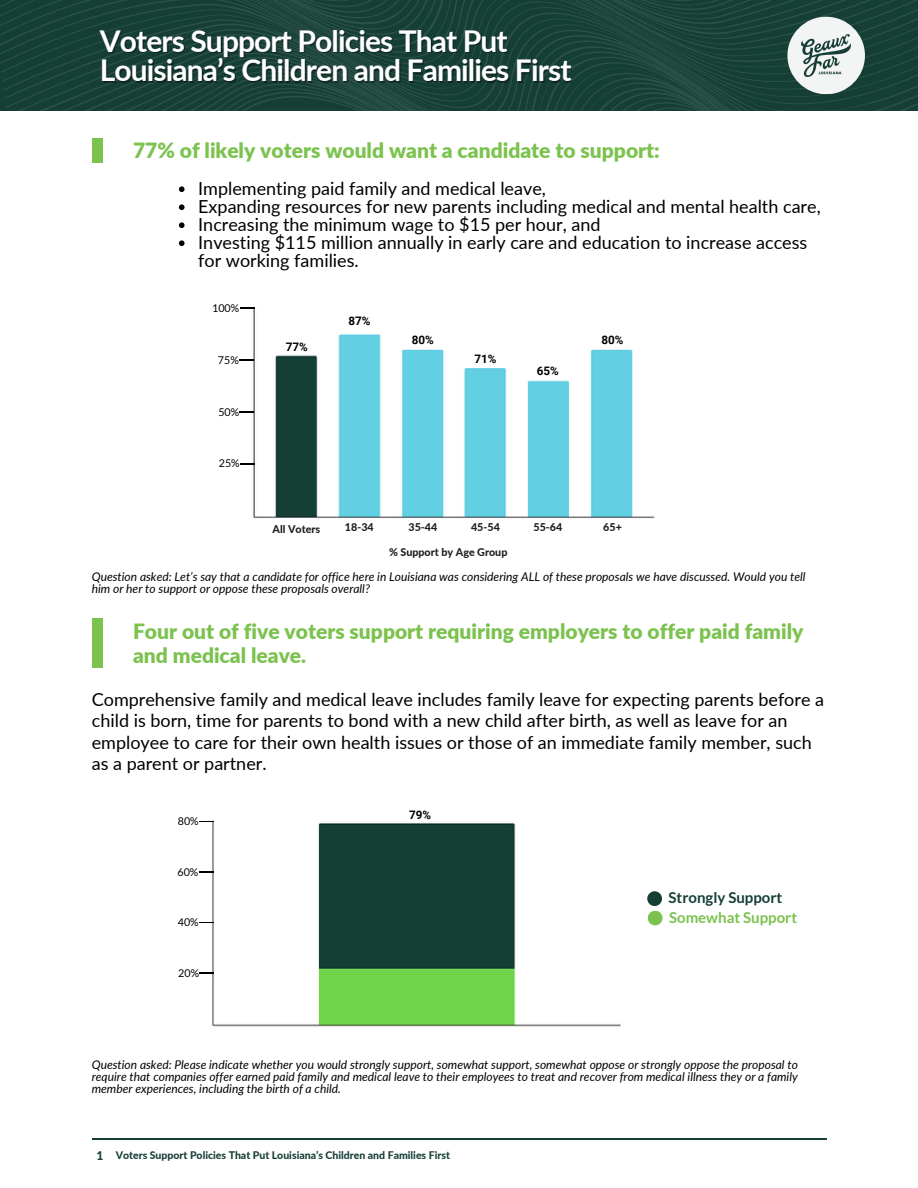
<style>
.page{position:relative;width:918px;height:1188px;background:#fff}
.page>*{position:absolute;margin:0;border:0;box-sizing:border-box;transform-origin:0 0}
.t1{font:700 30px "Lato";letter-spacing:-.03em;color:#fff}
.t2{font:900 21px/24.8px "Lato";color:#7bc24e}
.t3{font:18px/21.3px "Lato";color:#000}
.t4{font:700 15px "Lato";color:#7bc24e}
.t5{font:700 15px "Lato";color:#153e35}
.t6{font:italic 12px/12px "Lato";color:#000}
.t7{font:800 12px "Lato";color:#153e35}
.t8{font:700 11.7px "Roboto";color:#000}
.t9{font:800 10.65px "Lato";color:#1f1f1f}
.t10{font:10.65px "Lato";color:#000}
.t11{font:800 10.5px "Lato";color:#153e35}
</style>
<div class="page">
<div style="left:92px;top:138px;width:11px;height:25px;background:#7bc24e"></div>
<div style="left:92px;top:618px;width:11px;height:50px;background:#7bc24e"></div>
<img style="left:251px;top:307px;width:404px;height:211px">
<svg style="left:239px;top:412px;width:15px;height:1px"></svg>
<svg style="left:240px;top:464px;width:14px;height:1px"></svg>
<svg style="left:239px;top:360px;width:15px;height:1px"></svg>
<svg style="left:240px;top:308px;width:14px;height:1px"></svg>
<img style="left:209px;top:820px;width:412px;height:207px">
<svg style="left:179px;top:186px;width:6px;height:6px"></svg>
<svg style="left:179px;top:204px;width:6px;height:6px"></svg>
<svg style="left:179px;top:222px;width:6px;height:6px"></svg>
<svg style="left:179px;top:240px;width:6px;height:6px"></svg>
<svg style="left:199px;top:922px;width:15px;height:1px"></svg>
<svg style="left:199px;top:973px;width:15px;height:1px"></svg>
<svg style="left:199px;top:872px;width:15px;height:1px"></svg>
<svg style="left:199px;top:821px;width:15px;height:1px"></svg>
<div style="left:648px;top:911px;width:15px;height:14px;background:#7bc24e;border-radius:50%"></div>
<div style="left:647px;top:891px;width:15px;height:15px;background:#153e35;border-radius:50%"></div>
<hr style="left:92px;top:1139px;width:734px;height:1px;background:#153e35">
<svg style="left:0;top:0;width:918px;height:111px;fill:#153e35"></svg>
<svg style="left:1px;top:3px;width:917px;height:108px;fill:#153e35"></svg>
<svg style="left:2px;top:8px;width:916px;height:103px;fill:#153e35"></svg>
<svg style="left:3px;top:12px;width:915px;height:99px;fill:#153e35"></svg>
<svg style="left:4px;top:14px;width:914px;height:97px;fill:#153e35"></svg>
<svg style="left:6px;top:18px;width:912px;height:4px;fill:#153e35"></svg>
<svg style="left:6px;top:22px;width:912px;height:89px;fill:#153e35"></svg>
<svg style="left:8px;top:25px;width:910px;height:3px;fill:#153e35"></svg>
<svg style="left:8px;top:28px;width:910px;height:83px;fill:#153e35"></svg>
<svg style="left:10px;top:30px;width:908px;height:81px;fill:#153e35"></svg>
<svg style="left:11px;top:34px;width:907px;height:77px;fill:#153e35"></svg>
<svg style="left:12px;top:37px;width:906px;height:74px;fill:#153e35"></svg>
<svg style="left:13px;top:40px;width:905px;height:71px;fill:#153e35"></svg>
<svg style="left:15px;top:46px;width:903px;height:65px;fill:#153e35"></svg>
<svg style="left:16px;top:48px;width:902px;height:63px;fill:#153e35"></svg>
<svg style="left:18px;top:50px;width:900px;height:4px;fill:#153e35"></svg>
<svg style="left:18px;top:54px;width:900px;height:57px;fill:#153e35"></svg>
<svg style="left:21px;top:58px;width:897px;height:3px;fill:#153e35"></svg>
<svg style="left:21px;top:61px;width:897px;height:50px;fill:#153e35"></svg>
<div style="left:787px;top:17px;width:78px;height:77px;background:#f3f5f4;border-radius:50%"></div>
<img style="left:802px;top:35px;width:48px;height:41px">
<p class="t1" style="left:100px;top:23px;width:409px">Voters Support Policies That Put</p>
<p class="t1" style="left:100px;top:52px;width:473px">Louisiana’s Children and Families First</p>
<p class="t2" style="left:133px;top:138px;width:528px">77% of likely voters would want a candidate to support:</p>
<p class="t3" style="left:198px;top:178px;width:349px">Implementing paid family and medical leave,</p>
<p class="t3" style="left:198px;top:196px;width:624px">Expanding resources for new parents including medical and mental health care,</p>
<p class="t3" style="left:198px;top:214px;width:404px">Increasing the minimum wage to $15 per hour, and</p>
<p class="t3" style="left:198px;top:233px;width:611px;line-height:18px">Investing $115 million annually in early care and education to increase access for working families.</p>
<p class="t10" style="left:212px;top:301px;width:29px">100%</p>
<p class="t10" style="left:218px;top:353px;width:22px">75%</p>
<p class="t10" style="left:218px;top:405px;width:22px">50%</p>
<p class="t10" style="left:219px;top:457px;width:22px">25%</p>
<p class="t8" style="left:286px;top:340px;width:24px">77%</p>
<p class="t8" style="left:348px;top:314px;width:24px">87%</p>
<p class="t8" style="left:412px;top:333px;width:24px">80%</p>
<p class="t8" style="left:475px;top:353px;width:24px">71%</p>
<p class="t8" style="left:537px;top:364px;width:24px">65%</p>
<p class="t8" style="left:602px;top:333px;width:24px">80%</p>
<p class="t9" style="left:273px;top:522px;width:49px">All Voters</p>
<p class="t9" style="left:345px;top:520px;width:30px">18-34</p>
<p class="t9" style="left:409px;top:520px;width:30px">35-44</p>
<p class="t9" style="left:471px;top:520px;width:30px">45-54</p>
<p class="t9" style="left:534px;top:520px;width:30px">55-64</p>
<p class="t9" style="left:603px;top:520px;width:20px">65+</p>
<p class="t9" style="left:389px;top:546px;width:120px">% Support by Age Group</p>
<p class="t6" style="left:92px;top:571px;width:715px">Question asked: Let’s say that a candidate for office here in Louisiana was considering ALL of these proposals we have discussed. Would you tell him or her to support or oppose these proposals overall?</p>
<p class="t2" style="left:133px;top:618px;width:672px">Four out of five voters support requiring employers to offer paid family and medical leave.</p>
<p class="t3" style="left:92px;top:688px;width:734px">Comprehensive family and medical leave includes family leave for expecting parents before a child is born, time for parents to bond with a new child after birth, as well as leave for an employee to care for their own health issues or those of an immediate family member, such as a parent or partner.</p>
<p class="t10" style="left:178px;top:814px;width:22px">80%</p>
<p class="t10" style="left:177px;top:865px;width:22px">60%</p>
<p class="t10" style="left:178px;top:916px;width:22px">40%</p>
<p class="t10" style="left:178px;top:966px;width:22px">20%</p>
<p class="t8" style="left:409px;top:808px;width:24px">79%</p>
<p class="t5" style="left:669px;top:888px;width:115px">Strongly Support</p>
<p class="t4" style="left:669px;top:908px;width:130px">Somewhat Support</p>
<p class="t6" style="left:92px;top:1058px;width:708px;text-align:justify">Question asked: Please indicate whether you would strongly support, somewhat support, somewhat oppose or strongly oppose the proposal to require that companies offer earned paid family and medical leave to their employees to treat and recover from medical illness they or a family member experiences, including the birth of a child.</p>
<p class="t7" style="left:96px;top:1148px;width:8px">1</p>
<p class="t11" style="left:116px;top:1148px;width:336px">Voters Support Policies That Put Louisiana’s Children and Families First</p>
</div>
